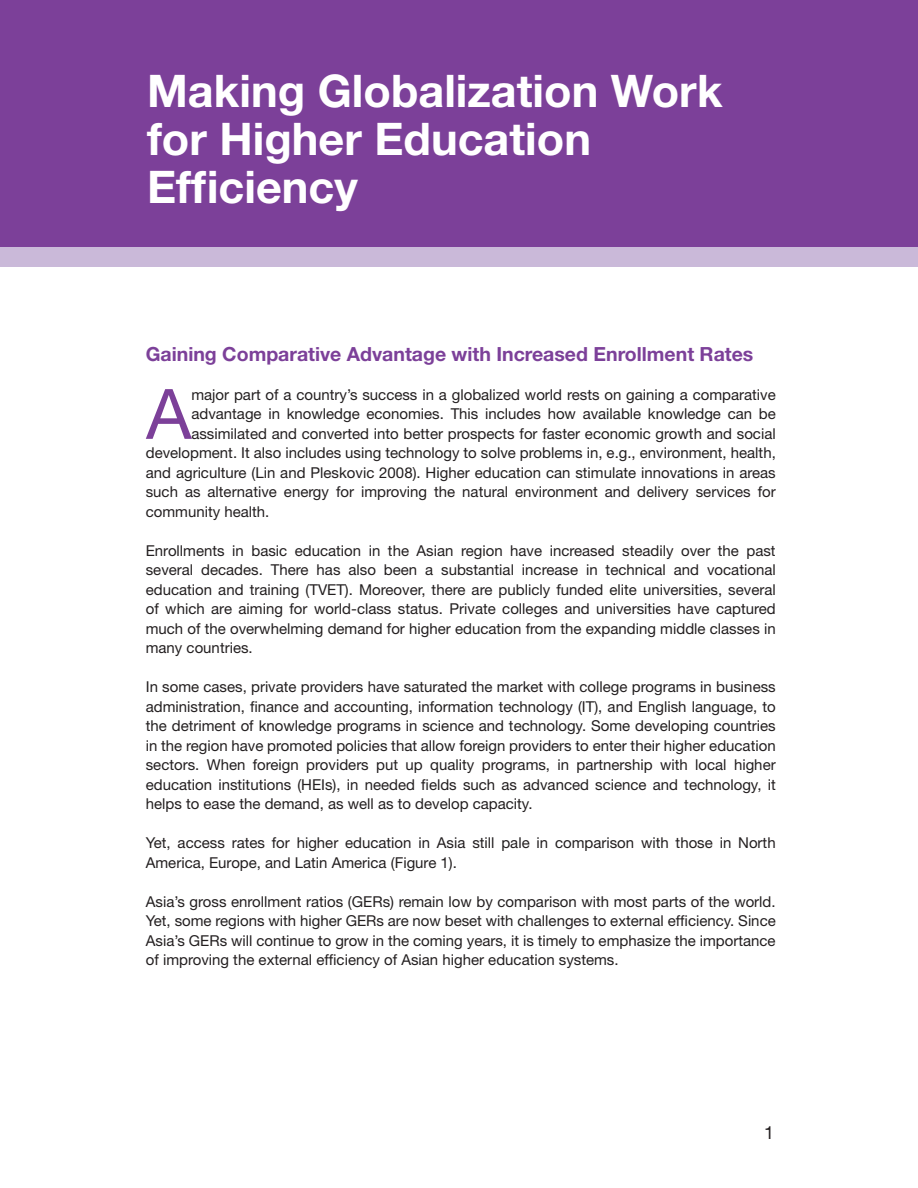
<style>
.page{position:relative;width:918px;height:1188px;background:#fff}
.page>*{position:absolute;margin:0;border:0;box-sizing:border-box;transform-origin:0 0}
.t1{font:69.6px "Helvetica Neue";color:#7c4099}
.t2{font:700 45px/48px "Helvetica Neue";color:#fff}
.t3{font:700 19.5px "Helvetica Neue";color:#7c4099}
.t4{font:18px "Helvetica Neue";color:#231f20}
.t5{font:15px/19.5px "Helvetica Neue";color:#231f20;text-align:justify}
</style>
<div class="page">
<div style="left:0;top:0;width:918px;height:266px;background:#cab9d9"></div>
<div style="left:0;top:0;width:918px;height:246px;background:#7c4099"></div>
<h2 class="t2" style="left:147px;top:66px;width:577px">Making Globalization Work for Higher Education<br>Efficiency</h2>
<h3 class="t3" style="left:146px;top:342px;width:609px">Gaining Comparative Advantage with Increased Enrollment Rates</h3>
<h1 class="t1" style="left:146px;top:373px;width:47px">A</h1>
<p class="t5" style="left:191px;top:385px;width:586px">major part of a country’s success in a globalized world rests on gaining a comparative</p>
<p class="t5" style="left:191px;top:404px;width:586px">advantage in knowledge economies. This includes how available knowledge can be</p>
<p class="t5" style="left:191px;top:424px;width:586px">assimilated and converted into better prospects for faster economic growth and social</p>
<p class="t5" style="left:146px;top:443px;width:632px">development. It also includes using technology to solve problems in, e.g., environment, health,</p>
<p class="t5" style="left:146px;top:463px;width:631px">and agriculture (Lin and Pleskovic 2008). Higher education can stimulate innovations in areas</p>
<p class="t5" style="left:146px;top:482px;width:632px">such as alternative energy for improving the natural environment and delivery services for</p>
<p class="t5" style="left:146px;top:502px;width:125px">community health.</p>
<p class="t5" style="left:146px;top:541px;width:631px">Enrollments in basic education in the Asian region have increased steadily over the past several decades. There has also been a substantial increase in technical and vocational education and training (TVET). Moreover, there are publicly funded elite universities, several of which are aiming for world-class status. Private colleges and universities have captured much of the overwhelming demand for higher education from the expanding middle classes in many countries.</p>
<p class="t5" style="left:146px;top:677px;width:632px">In some cases, private providers have saturated the market with college programs in business administration, finance and accounting, information technology (IT), and English language, to the detriment of knowledge programs in science and technology. Some developing countries in the region have promoted policies that allow foreign providers to enter their higher education sectors. When foreign providers put up quality programs, in partnership with local higher education institutions (HEIs), in needed fields such as advanced science and technology, it helps to ease the demand, as well as to develop capacity.</p>
<p class="t5" style="left:146px;top:833px;width:631px">Yet, access rates for higher education in Asia still pale in comparison with those in North<br>America, Europe, and Latin America (Figure 1).</p>
<p class="t5" style="left:146px;top:892px;width:631px">Asia’s gross enrollment ratios (GERs) remain low by comparison with most parts of the world.<br>Yet, some regions with higher GERs are now beset with challenges to external efficiency. Since Asia’s GERs will continue to grow in the coming years, it is timely to emphasize the importance of improving the external efficiency of Asian higher education systems.</p>
<p class="t4" style="left:764px;top:1121px;width:12px">1</p>
</div>
